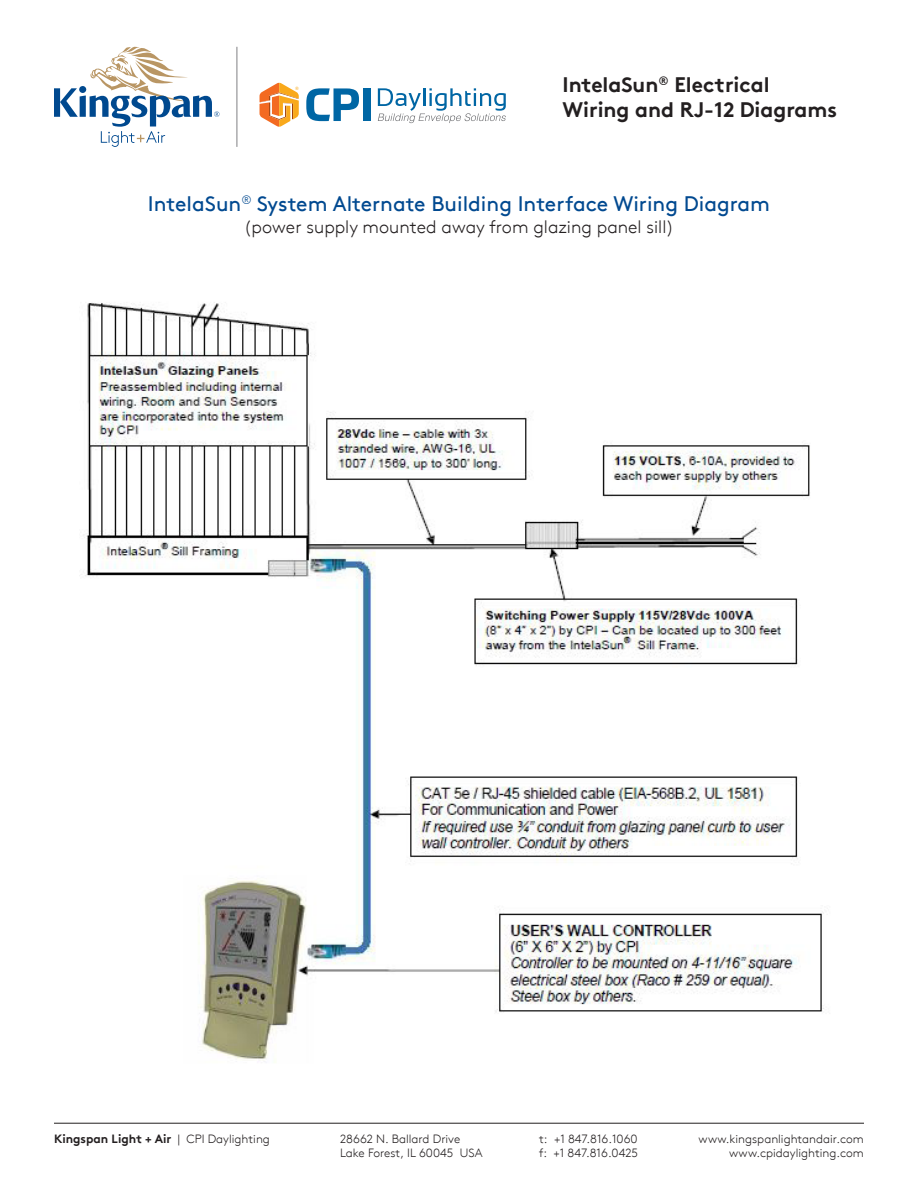
<style>
.page{position:relative;width:918px;height:1188px;background:#fff}
.page>*{position:absolute;margin:0;border:0;box-sizing:border-box;transform-origin:0 0}
.t1{font:21px "Kingspan Brown TT";color:#014990}
.t2{font:700 21px/25.2px "Kingspan Brown TT";color:#231f20}
.t3{font:300 18px "Kingspan Brown TT";color:#231f20}
.t4{font:300 12px "Kingspan Brown TT";color:#231f20}
.t5{font:700 12px "Kingspan Brown TT";color:#231f20}
.t6{font:4.5px "Swiss 721 BT";color:#f9a91b}
.s1{font-weight:300}
</style>
<div class="page">
<svg style="left:306px;top:88px;width:53px;height:33px"></svg>
<div style="left:363px;top:88px;width:7px;height:33px;background:#0066a4"></div>
<svg style="left:378px;top:88px;width:128px;height:35px"></svg>
<svg style="left:260px;top:83px;width:39px;height:44px"></svg>
<svg style="left:54px;top:47px;width:166px;height:100px"></svg>
<hr style="left:237px;top:47px;width:1px;height:100px;background:#808184">
<img style="left:81px;top:302px;width:743px;height:761px">
<hr style="left:54px;top:1123px;width:810px;height:1px;background:#231f20">
<p class="t6" style="left:295px;top:86px;width:5px">®</p>
<p class="t2" style="left:562px;top:70px;width:276px">IntelaSun<sup>®</sup> Electrical<br>Wiring and RJ-12 Diagrams</p>
<p class="t1" style="left:148px;top:188px;width:624px">IntelaSun<sup>®</sup> System Alternate Building Interface Wiring Diagram</p>
<p class="t3" style="left:244px;top:213px;width:432px">(power supply mounted away from glazing panel sill)</p>
<p class="t5" style="left:54px;top:1129px;width:217px">Kingspan Light + Air <span class="s1">| CPI Daylighting</span></p>
<p class="t4" style="left:340px;top:1130px;width:122px">28662 N. Ballard Drive</p>
<p class="t4" style="left:340px;top:1144px;width:144px">Lake Forest, IL 60045 USA</p>
<p class="t4" style="left:539px;top:1130px;width:100px">t: +1 847.816.1060</p>
<p class="t4" style="left:539px;top:1144px;width:101px">f: +1 847.816.0425</p>
<p class="t4" style="left:699px;top:1130px;width:167px">www.kingspanlightandair.com</p>
<p class="t4" style="left:729px;top:1144px;width:136px">www.cpidaylighting.com</p>
</div>
